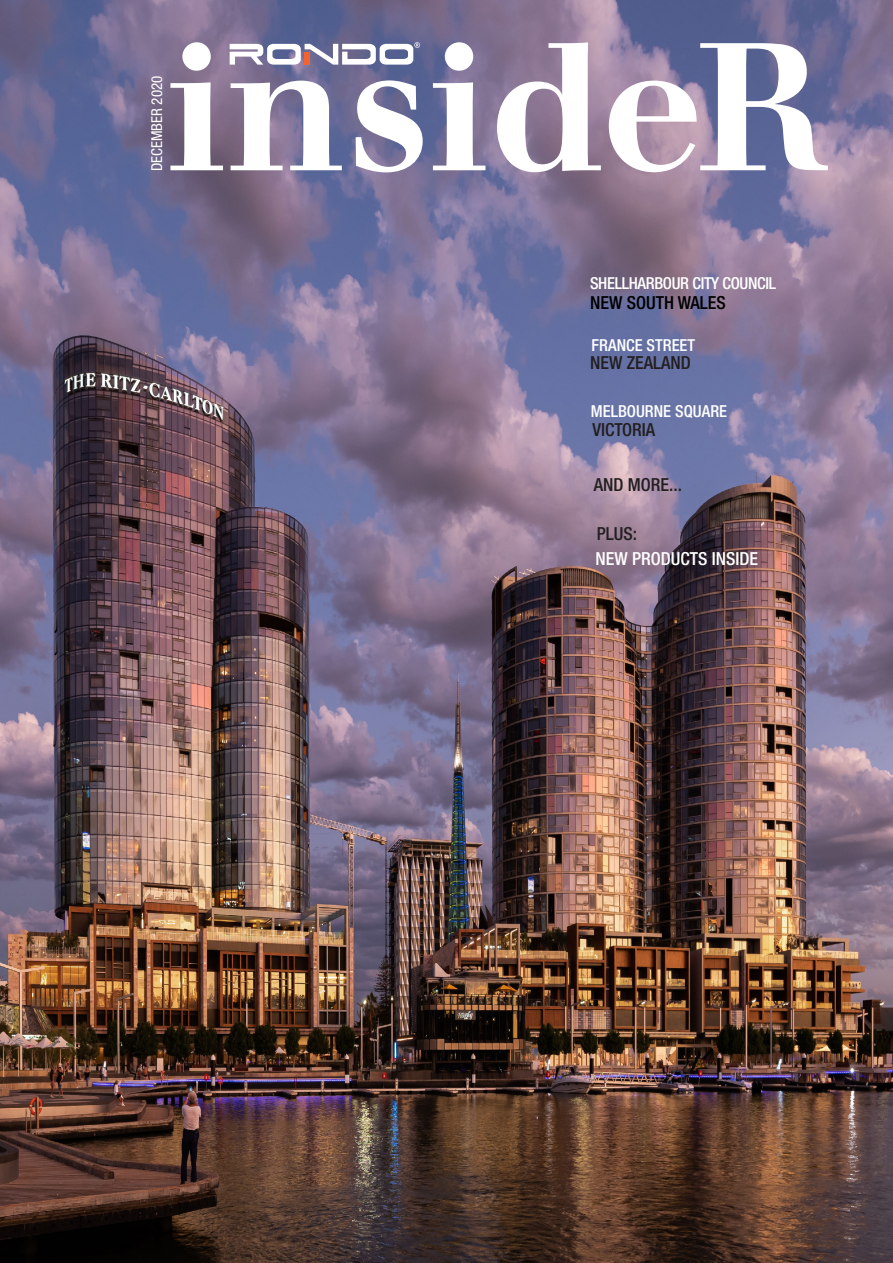
<style>
.page{position:relative;width:893px;height:1263px;background:#fff}
.page>*{position:absolute;margin:0;border:0;box-sizing:border-box;transform-origin:0 0}
.t1{font:500 condensed 18px "Helvetica Neue LT Std";color:#231f20}
.t2{font:500 condensed 18px "Helvetica Neue LT Std";color:#fff}
.t3{font:500 condensed 18px "Helvetica Neue LT Std";color:#000}
.t4{font:500 condensed 16.5px "Helvetica Neue LT Std";color:#fff}
.t5{font:500 condensed 16.5px "Helvetica Neue LT Std";letter-spacing:-.02em;color:#fff}
.t6{font:condensed 15px "Helvetica Neue LT Std";color:#fff}
</style>
<div class="page">
<img style="left:0;top:0;width:893px;height:1263px">
<svg style="left:170px;top:42px;width:53px;height:128px"></svg>
<svg style="left:231px;top:81px;width:111px;height:89px"></svg>
<svg style="left:356px;top:80px;width:67px;height:92px"></svg>
<svg style="left:433px;top:42px;width:52px;height:128px"></svg>
<svg style="left:497px;top:42px;width:104px;height:130px"></svg>
<svg style="left:609px;top:43px;width:219px;height:129px"></svg>
<svg style="left:230px;top:42px;width:190px;height:23px"></svg>
<p class="t6" style="left:148px;top:171px;width:97px;rotate:-90deg">DECEMBER 2020</p>
<p class="t5" style="left:590px;top:274px;width:188px">SHELLHARBOUR CITY COUNCIL</p>
<p class="t3" style="left:590px;top:292px;width:137px">NEW SOUTH WALES</p>
<p class="t4" style="left:592px;top:335px;width:105px">FRANCE STREET</p>
<p class="t1" style="left:590px;top:352px;width:102px">NEW ZEALAND</p>
<p class="t4" style="left:591px;top:401px;width:138px">MELBOURNE SQUARE</p>
<p class="t1" style="left:592px;top:419px;width:64px">VICTORIA</p>
<p class="t1" style="left:594px;top:474px;width:90px">AND MORE...</p>
<p class="t1" style="left:597px;top:523px;width:42px">PLUS:</p>
<p class="t2" style="left:595px;top:547px;width:164px">NEW PRODUCTS INSIDE</p>
</div>
